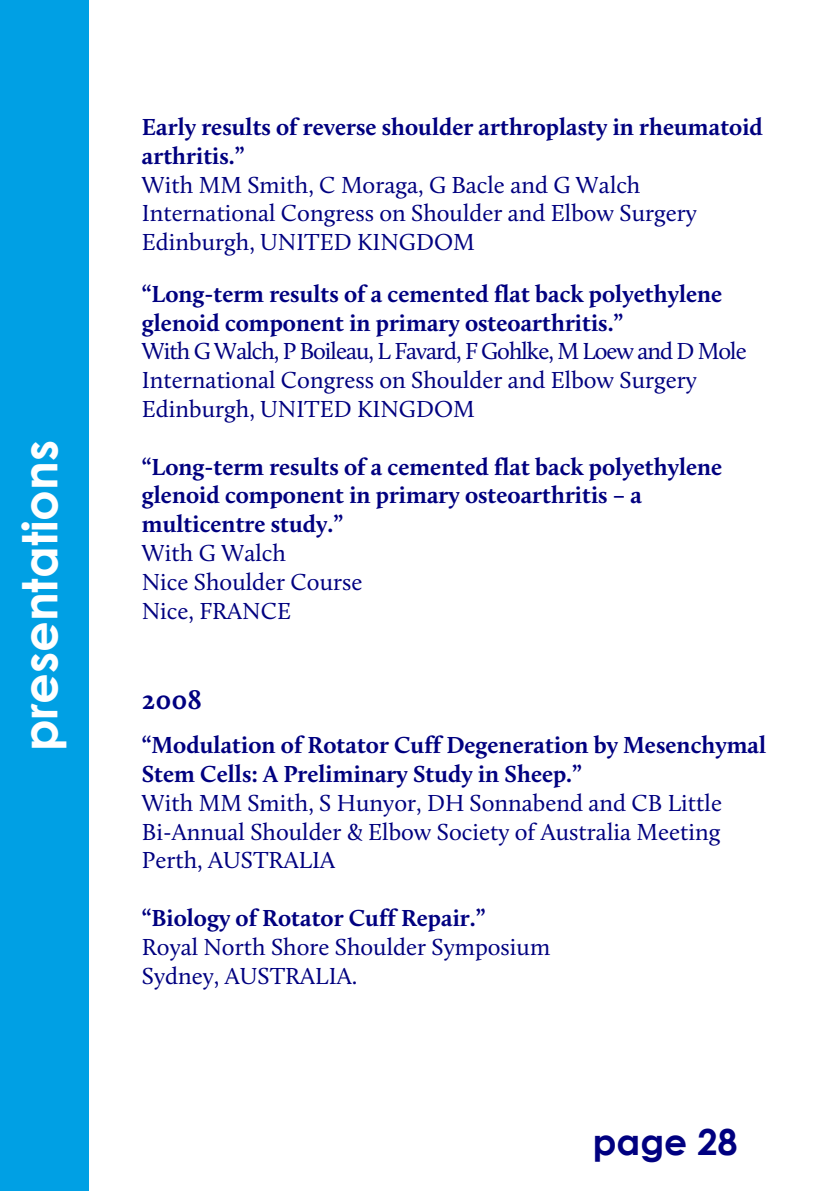
<style>
.page{position:relative;width:840px;height:1191px;background:#fff}
.page>*{position:absolute;margin:0;border:0;box-sizing:border-box;transform-origin:0 0}
.t1{font:700 48px "Century Gothic";color:#fff}
.t2{font:700 36px "Century Gothic";color:#000080}
.t3{font:700 28px "Calluna";color:#000080}
.t4{font:24px/28.8px "Calluna";color:#000080}
.t5{font:700 24px/28.8px "Calluna";color:#000080}
</style>
<div class="page">
<div style="left:0;top:0;width:89px;height:1191px;background:#00a0e4"></div>
<h1 class="t1" style="left:21px;top:751px;width:313px;rotate:-90deg">presentations</h1>
<p class="t5" style="left:142px;top:115px;width:622px">Early results of reverse shoulder arthroplasty in rheumatoid arthritis.”</p>
<p class="t4" style="left:142px;top:172px;width:556px">With MM Smith, C Moraga, G Bacle and G Walch<br>International Congress on Shoulder and Elbow Surgery<br>Edinburgh, UNITED KINGDOM</p>
<p class="t5" style="left:142px;top:281px;width:581px">“Long-term results of a cemented flat back polyethylene glenoid component in primary osteoarthritis.”</p>
<p class="t4" style="left:142px;top:339px;width:606px">With G Walch, P Boileau, L Favard, F Gohlke, M Loew and D Mole<br>International Congress on Shoulder and Elbow Surgery<br>Edinburgh, UNITED KINGDOM</p>
<p class="t5" style="left:142px;top:454px;width:581px">“Long-term results of a cemented flat back polyethylene glenoid component in primary osteoarthritis – a multicentre study.”</p>
<p class="t4" style="left:142px;top:540px;width:222px">With G Walch<br>Nice Shoulder Course<br>Nice, FRANCE</p>
<p class="t3" style="left:142px;top:688px;width:62px">2008</p>
<p class="t5" style="left:142px;top:732px;width:625px">“Modulation of Rotator Cuff Degeneration by Mesenchymal<br>Stem Cells: A Preliminary Study in Sheep.”</p>
<p class="t4" style="left:142px;top:790px;width:581px;text-align:justify">With MM Smith, S Hunyor, DH Sonnabend and CB Little Bi-Annual Shoulder &amp; Elbow Society of Australia Meeting Perth, AUSTRALIA</p>
<p class="t5" style="left:142px;top:905px;width:345px">“Biology of Rotator Cuff Repair.”</p>
<p class="t4" style="left:142px;top:934px;width:409px">Royal North Shore Shoulder Symposium<br>Sydney, AUSTRALIA.</p>
<h2 class="t2" style="left:592px;top:1128px;width:146px">page 28</h2>
</div>
